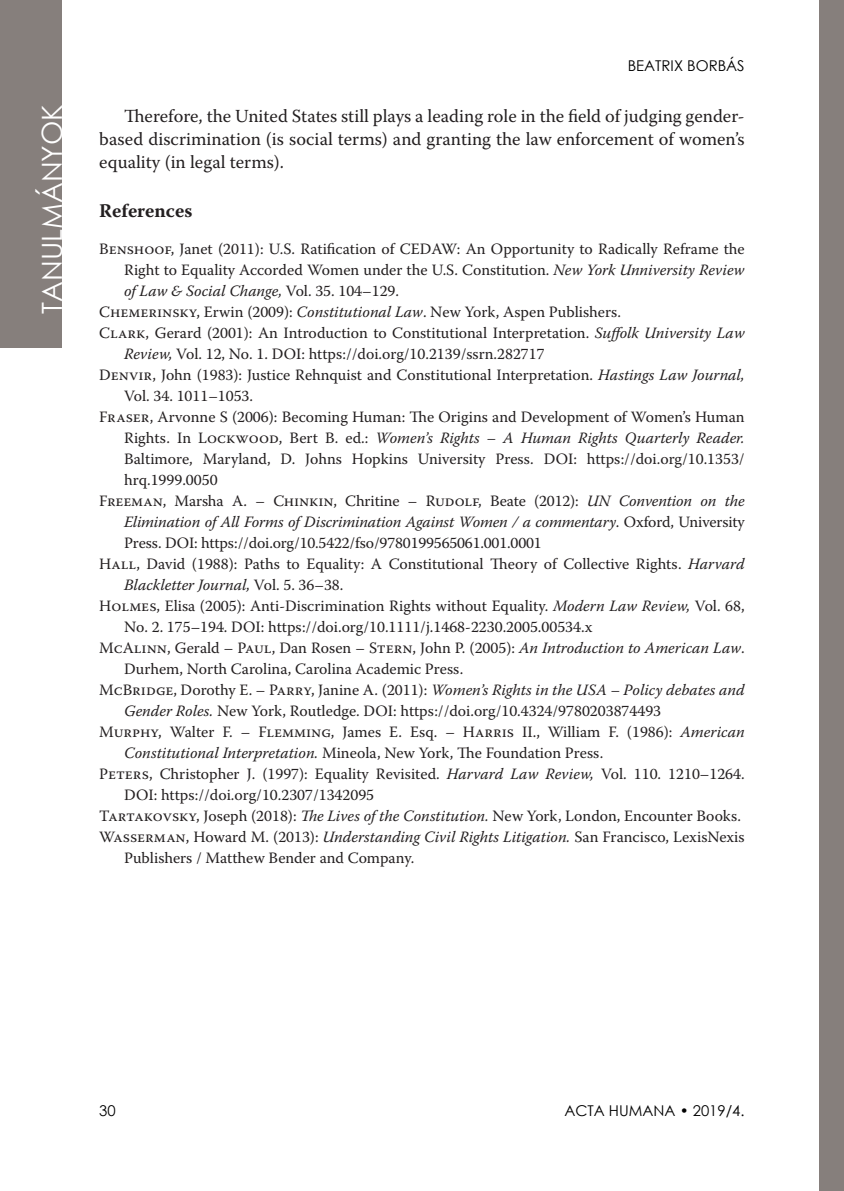
<style>
.page{position:relative;width:844px;height:1191px;background:#fff}
.page>*{position:absolute;margin:0;border:0;box-sizing:border-box;transform-origin:0 0}
.t1{font:28px "Century Gothic";color:#fff}
.Címsor_1{font:700 19.25px "Warnock Pro";color:#231f20}
.Body{font:18.38px/22.8px "Warnock Pro";letter-spacing:-.005em;color:#231f20;text-align:justify}
.Irodalomjegyzék{font:15.75px/21px "Warnock Pro";color:#231f20}
.t2{font:14.88px "Century Gothic";color:#000}
.s1{font-style:italic}
</style>
<div class="page">
<div style="left:0;top:0;width:62px;height:347px;background:#867f7c"></div>
<div style="left:819px;top:0;width:24px;height:1191px;background:#867f7c"></div>
<p class="t2" style="left:627px;top:55px;width:17px">BEATRI</p>
<p class="t2" style="left:673px;top:55px;width:33px">X BORBÁS</p>
<h1 class="t1" style="left:33px;top:313px;width:211px;rotate:-90deg">TANULMÁNYOK</h1>
<p class="Body" style="left:99px;top:104px;width:646px;text-indent:25px">Therefore, the United States still plays a leading role in the field of judging gender&shy;based discrimination (is social terms) and granting the law enforcement of women’s equality (in legal terms).</p>
<p class="Címsor_1" style="left:99px;top:199px;width:95px">References</p>
<p class="Irodalomjegyzék" style="left:124px;top:238px;width:622px;text-align:justify;text-indent:-25px">Benshoof, Janet (2011): U.S. Ratification of CEDAW: An Opportunity to Radically Reframe the Right to Equality Accorded Women under the U.S. Constitution. <span class="s1">New York Unniversity Review of Law &amp; Social Change,</span> Vol. 35. 104–129.</p>
<p class="Irodalomjegyzék" style="left:99px;top:301px;width:521px">Chemerinsky, Erwin (2009): <span class="s1">Constitutional Law</span>. New York, Aspen Publishers.</p>
<p class="Irodalomjegyzék" style="left:124px;top:322px;width:622px;text-indent:-25px">Clark, Gerard (2001): An Introduction to Constitutional Interpretation. <span class="s1">Suffolk University Law<br>Review,</span> Vol. 12, No. 1. DOI: https://doi.org/10.2139/ssrn.282717</p>
<p class="Irodalomjegyzék" style="left:124px;top:364px;width:622px;text-indent:-25px">Denvir, John (1983): Justice Rehnquist and Constitutional Interpretation. <span class="s1">Hastings Law Journal,<br></span>Vol. 34. 1011–1053.</p>
<p class="Irodalomjegyzék" style="left:124px;top:406px;width:622px;text-align:justify;text-indent:-25px">Fraser, Arvonne S (2006): Becoming Human: The Origins and Development of Women’s Human Rights. In Lockwood, Bert B. ed.: <span class="s1">Women’s Rights – A Human Rights Quarterly Reader.<br></span>Baltimore, Maryland, D. Johns Hopkins University Press. DOI: https://doi.org/10.1353/ hrq.1999.0050</p>
<p class="Irodalomjegyzék" style="left:124px;top:490px;width:622px;text-align:justify;text-indent:-25px">Freeman, Marsha A. – Chinkin, Chritine – Rudolf, Beate (2012): <span class="s1">UN Convention on the Elimination of All Forms of Discrimination Against Women / a commentary</span>. Oxford, University Press. DOI: https://doi.org/10.5422/fso/9780199565061.001.0001</p>
<p class="Irodalomjegyzék" style="left:124px;top:553px;width:622px;text-indent:-25px">Hall, David (1988): Paths to Equality: A Constitutional Theory of Collective Rights. <span class="s1">Harvard<br>Blackletter Journal,</span> Vol. 5. 36–38.</p>
<p class="Irodalomjegyzék" style="left:124px;top:595px;width:622px;text-indent:-25px">Holmes, Elisa (2005): Anti-Discrimination Rights without Equality. <span class="s1">Modern Law Review,</span> Vol. 68,<br>No. 2. 175–194. DOI: https://doi.org/10.1111/j.1468-2230.2005.00534.x</p>
<p class="Irodalomjegyzék" style="left:124px;top:637px;width:620px;text-indent:-25px">McAlinn, Gerald – Paul, Dan Rosen – Stern, John P. (2005): <span class="s1">An Introduction to American Law</span>.<br>Durhem, North Carolina, Carolina Academic Press.</p>
<p class="Irodalomjegyzék" style="left:124px;top:679px;width:622px;text-indent:-25px">McBridge, Dorothy E. – Parry, Janine A. (2011): <span class="s1">Women’s Rights in the USA – Policy debates and<br>Gender Roles.</span> New York, Routledge. DOI: https://doi.org/10.4324/9780203874493</p>
<p class="Irodalomjegyzék" style="left:124px;top:721px;width:622px;text-indent:-25px">Murphy, Walter F. – Flemming, James E. Esq. – Harris II., William F. (1986): <span class="s1">American<br>Constitutional Interpretation.</span> Mineola, New York, The Foundation Press.</p>
<p class="Irodalomjegyzék" style="left:124px;top:763px;width:620px;text-indent:-25px">Peters, Christopher J. (1997): Equality Revisited. <span class="s1">Harvard Law Review,</span> Vol. 110. 1210–1264.<br>DOI: https://doi.org/10.2307/1342095</p>
<p class="Irodalomjegyzék" style="left:99px;top:805px;width:641px">Tartakovsky, Joseph (2018): <span class="s1">The Lives of the Constitution.</span> New York, London, Encounter Books.</p>
<p class="Irodalomjegyzék" style="left:124px;top:826px;width:622px;text-indent:-25px">Wasserman, Howard M. (2013): <span class="s1">Understanding Civil Rights Litigation.</span> San Francisco, LexisNexis<br>Publishers / Matthew Bender and Company.</p>
<p class="t2" style="left:99px;top:1100px;width:18px">30</p>
<p class="t2" style="left:564px;top:1100px;width:182px">ACTA HUMANA • 2019/4.</p>
</div>
